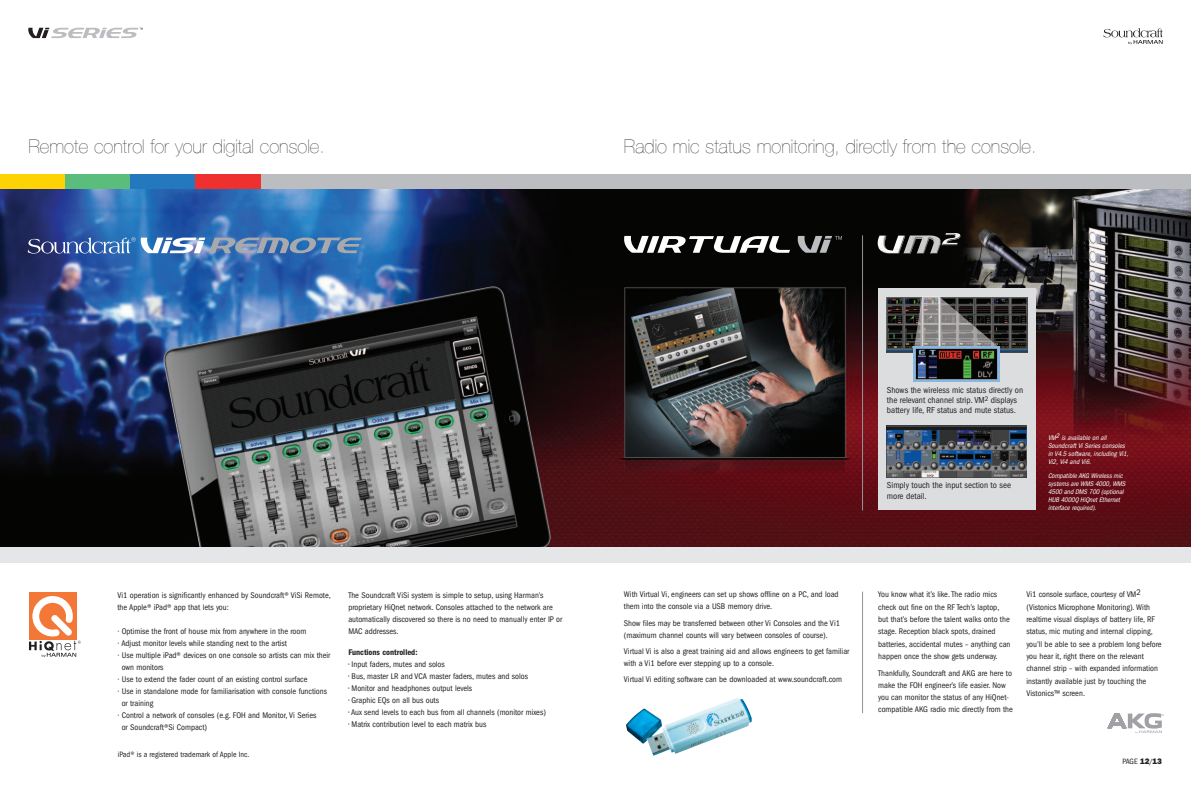
<style>
.page{position:relative;width:1191px;height:794px;background:#fff}
.page>*{position:absolute;margin:0;border:0;box-sizing:border-box;transform-origin:0 0}
.t1{font:200 19px "Helvetica Neue";color:#231f20}
.t2{font:condensed 9px/9.8px "Franklin Gothic";color:#231f20}
.t3{font:condensed 8.5px/12.3px "Franklin Gothic";color:#231f20}
.t4{font:600 condensed 8.5px "Franklin Gothic";color:#231f20}
.t5{font:condensed 8px "Franklin Gothic";color:#231f20}
.t6{font:italic condensed 7px/8px "Franklin Gothic";color:#fff}
.t7{font:italic condensed 7px/8px "Franklin Gothic";letter-spacing:-.02em;color:#fff}
.s1{font-weight:800;font-stretch:normal}
</style>
<div class="page">
<div style="left:0;top:180px;width:1191px;height:383px;background:#e5e6e8"></div>
<img style="left:0;top:189px;width:1191px;height:358px">
<div style="left:0;top:175px;width:1191px;height:14px;background:#bcbdc0"></div>
<div style="left:0;top:175px;width:65px;height:14px;background:#fed304"></div>
<div style="left:65px;top:175px;width:65px;height:14px;background:#5abd7c"></div>
<div style="left:130px;top:175px;width:65px;height:14px;background:#2479be"></div>
<div style="left:195px;top:175px;width:66px;height:14px;background:#ee302f"></div>
<svg style="left:28px;top:28px;width:115px;height:10px"></svg>
<div style="left:878px;top:289px;width:157px;height:221px;background:#dcdddf"></div>
<img style="left:887px;top:297px;width:140px;height:55px">
<img style="left:913px;top:297px;width:86px;height:85px">
<img style="left:887px;top:426px;width:139px;height:51px">
<svg style="left:1107px;top:713px;width:56px;height:20px"></svg>
<div style="left:29px;top:592px;width:47px;height:48px;background:#f37736"></div>
<svg style="left:29px;top:596px;width:52px;height:61px"></svg>
<img style="left:877px;top:233px;width:83px;height:21px">
<svg style="left:624px;top:236px;width:218px;height:17px;background:#757574"></svg>
<svg style="left:28px;top:237px;width:334px;height:17px;background:#6e8db9"></svg>
<svg style="left:1103px;top:28px;width:59px;height:16px"></svg>
<img style="left:626px;top:698px;width:125px;height:57px">
<hr style="left:862px;top:591px;width:1px;height:122px;background:#939598">
<hr style="left:862px;top:235px;width:1px;height:275px;background:#939598">
<h1 class="t1" style="left:28px;top:136px;width:298px">Remote control for your digital console.</h1>
<h1 class="t1" style="left:624px;top:136px;width:414px">Radio mic status monitoring, directly from the console.</h1>
<p class="t3" style="left:117px;top:590px;width:215px;line-height:12px">Vi1 operation is significantly enhanced by Soundcraft® ViSi Remote, the Apple® iPad® app that lets you:</p>
<p class="t3" style="left:117px;top:626px;width:190px">· Optimise the front of house mix from anywhere in the room</p>
<p class="t3" style="left:117px;top:638px;width:171px">· Adjust monitor levels while standing next to the artist</p>
<p class="t3" style="left:117px;top:650px;width:214px">· Use multiple iPad® devices on one console so artists can mix their</p>
<p class="t3" style="left:122px;top:662px;width:43px">own monitors</p>
<p class="t3" style="left:117px;top:674px;width:192px">· Use to extend the fader count of an existing control surface</p>
<p class="t3" style="left:117px;top:686px;width:211px">· Use in standalone mode for familiarisation with console functions</p>
<p class="t3" style="left:122px;top:698px;width:33px">or training</p>
<p class="t3" style="left:117px;top:710px;width:200px">· Control a network of consoles (e.g. FOH and Monitor, Vi Series</p>
<p class="t3" style="left:122px;top:722px;width:87px">or Soundcraft®Si Compact)</p>
<p class="t5" style="left:118px;top:752px;width:133px">iPad® is a registered trademark of Apple Inc.</p>
<p class="t3" style="left:348px;top:590px;width:215px;line-height:12px">The Soundcraft ViSi system is simple to setup, using Harman’s proprietary HiQnet network. Consoles attached to the network are automatically discovered so there is no need to manually enter IP or MAC addresses.</p>
<p class="t4" style="left:348px;top:649px;width:71px">Functions controlled:</p>
<p class="t3" style="left:348px;top:659px;width:98px">• Input faders, mutes and solos</p>
<p class="t3" style="left:348px;top:671px;width:181px">• Bus, master LR and VCA master faders, mutes and solos</p>
<p class="t3" style="left:348px;top:683px;width:125px">• Monitor and headphones output levels</p>
<p class="t3" style="left:348px;top:695px;width:92px">• Graphic EQs on all bus outs</p>
<p class="t3" style="left:348px;top:707px;width:199px">• Aux send levels to each bus from all channels (monitor mixes)</p>
<p class="t3" style="left:348px;top:719px;width:139px">• Matrix contribution level to each matrix bus</p>
<p class="t2" style="left:887px;top:386px;width:138px">Shows the wireless mic status directly on the relevant channel strip. VM<sup>2</sup> displays</p>
<p class="t2" style="left:887px;top:406px;width:131px">battery life, RF status and mute status.</p>
<p class="t2" style="left:887px;top:480px;width:126px;line-height:10.8px">Simply touch the input section to see more detail.</p>
<p class="t7" style="left:1048px;top:434px;width:83px">VM2 is available on all<br>Soundcraft Vi Series consoles in V4.5 software, including Vi1,<br>Vi2, Vi4 and Vi6.</p>
<p class="t6" style="left:1048px;top:472px;width:80px">Compatible AKG Wireless mic systems are WMS 4000, WMS<br>4500 and DMS 700 (optional<br>HUB 4000Q HiQnet Ethernet interface required).</p>
<p class="t3" style="left:624px;top:589px;width:216px;line-height:12px">With Virtual Vi, engineers can set up shows offline on a PC, and load them into the console via a USB memory drive.</p>
<p class="t3" style="left:624px;top:617px;width:218px;line-height:12px">Show files may be transferred between other Vi Consoles and the Vi1 (maximum channel counts will vary between consoles of course).</p>
<p class="t3" style="left:624px;top:645px;width:227px;line-height:12px">Virtual Vi is also a great training aid and allows engineers to get familiar with a Vi1 before ever stepping up to a console.</p>
<p class="t3" style="left:624px;top:674px;width:220px">Virtual Vi editing software can be downloaded at www.soundcraft.com</p>
<p class="t3" style="left:878px;top:589px;width:134px">You know what it’s like. The radio mics check out fine on the RF Tech’s laptop, but that’s before the talent walks onto the stage. Reception black spots, drained batteries, accidental mutes – anything can happen once the show gets underway.</p>
<p class="t3" style="left:878px;top:667px;width:136px">Thankfully, Soundcraft and AKG are here to make the FOH engineer’s life easier. Now you can monitor the status of any HiQnet&shy;compatible AKG radio mic directly from the</p>
<p class="t3" style="left:1026px;top:589px;width:137px">Vi1 console surface, courtesy of VM2 (Vistonics Microphone Monitoring). With realtime visual displays of battery life, RF status, mic muting and internal clipping, you’ll be able to see a problem long before you hear it, right there on the relevant channel strip – with expanded information instantly available just by touching the Vistonics™ screen.</p>
<p class="t5" style="left:1122px;top:758px;width:41px">PAGE <span class="s1">12</span>/<span class="s1">13</span></p>
</div>
